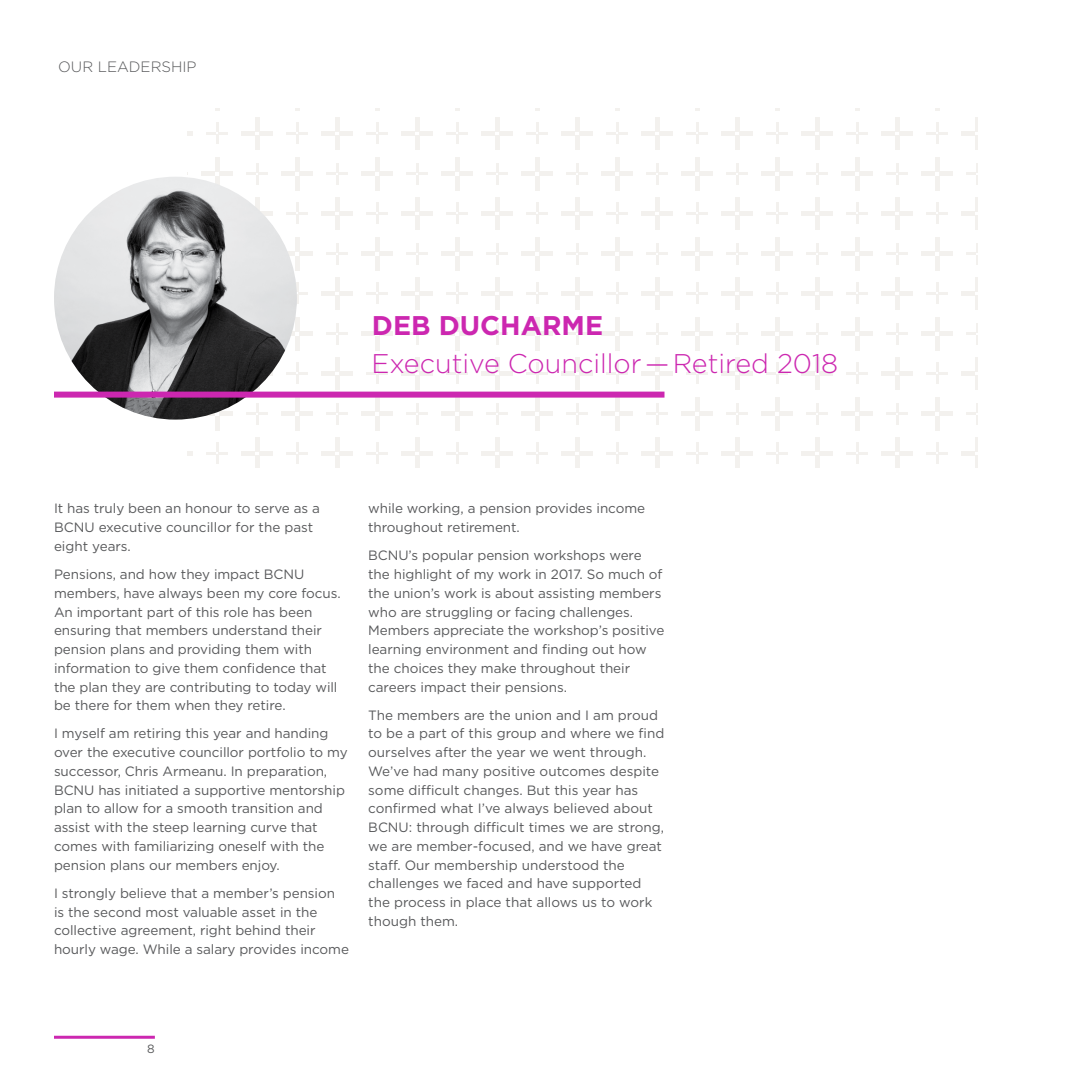
<style>
.page{position:relative;width:1080px;height:1080px;background:#fff}
.page>*{position:absolute;margin:0;border:0;box-sizing:border-box;transform-origin:0 0}
.t1{font:300 27px "Gotham";color:#cc27b0}
.t2{font:700 27px "Gotham";color:#cc27b0}
.t3{font:300 15px "Gotham";color:#58595b}
.t4{font:13.5px/18.8px "Gotham";letter-spacing:-.005em;color:#58595b}
.t5{font:12px "Gotham";color:#58595b}
</style>
<div class="page">
<hr style="left:54px;top:1036px;width:101px;height:3px;background:#cc27b0">
<svg style="left:188px;top:108px;width:789px;height:360px"></svg>
<img style="left:54px;top:177px;width:243px;height:243px;border-radius:121px">
<div style="left:54px;top:392px;width:610px;height:6px;background:#cc27b0"></div>
<p class="t3" style="left:58px;top:58px;width:140px">OUR LEADERSHIP</p>
<h1 class="t2" style="left:372px;top:310px;width:233px">DEB DUCHARME</h1>
<h1 class="t1" style="left:371px;top:349px;width:468px">Executive Councillor—Retired 2018</h1>
<p class="t4" style="left:54px;top:499px;width:268px">It has truly been an honour to serve as a<br>BCNU executive councillor for the past eight years.</p>
<p class="t4" style="left:54px;top:565px;width:288px">Pensions, and how they impact BCNU members, have always been my core focus.<br>An important part of this role has been ensuring that members understand their pension plans and providing them with information to give them confidence that the plan they are contributing to today will be there for them when they retire.</p>
<p class="t4" style="left:54px;top:724px;width:295px">I myself am retiring this year and handing over the executive councillor portfolio to my successor, Chris Armeanu. In preparation, BCNU has initiated a supportive mentorship plan to allow for a smooth transition and assist with the steep learning curve that comes with familiarizing oneself with the pension plans our members enjoy.</p>
<p class="t4" style="left:54px;top:883px;width:297px">I strongly believe that a member’s pension<br>is the second most valuable asset in the collective agreement, right behind their hourly wage. While a salary provides income</p>
<p class="t4" style="left:368px;top:499px;width:278px">while working, a pension provides income throughout retirement.</p>
<p class="t4" style="left:368px;top:546px;width:298px">BCNU’s popular pension workshops were the highlight of my work in 2017. So much of the union’s work is about assisting members who are struggling or facing challenges.<br>Members appreciate the workshop’s positive learning environment and finding out how the choices they make throughout their careers impact their pensions.</p>
<p class="t4" style="left:368px;top:705px;width:298px">The members are the union and I am proud to be a part of this group and where we find ourselves after the year we went through.<br>We’ve had many positive outcomes despite some difficult changes. But this year has confirmed what I’ve always believed about BCNU: through difficult times we are strong, we are member-focused, and we have great staff. Our membership understood the challenges we faced and have supported the process in place that allows us to work though them.</p>
<p class="t5" style="left:147px;top:1041px;width:9px">8</p>
</div>
